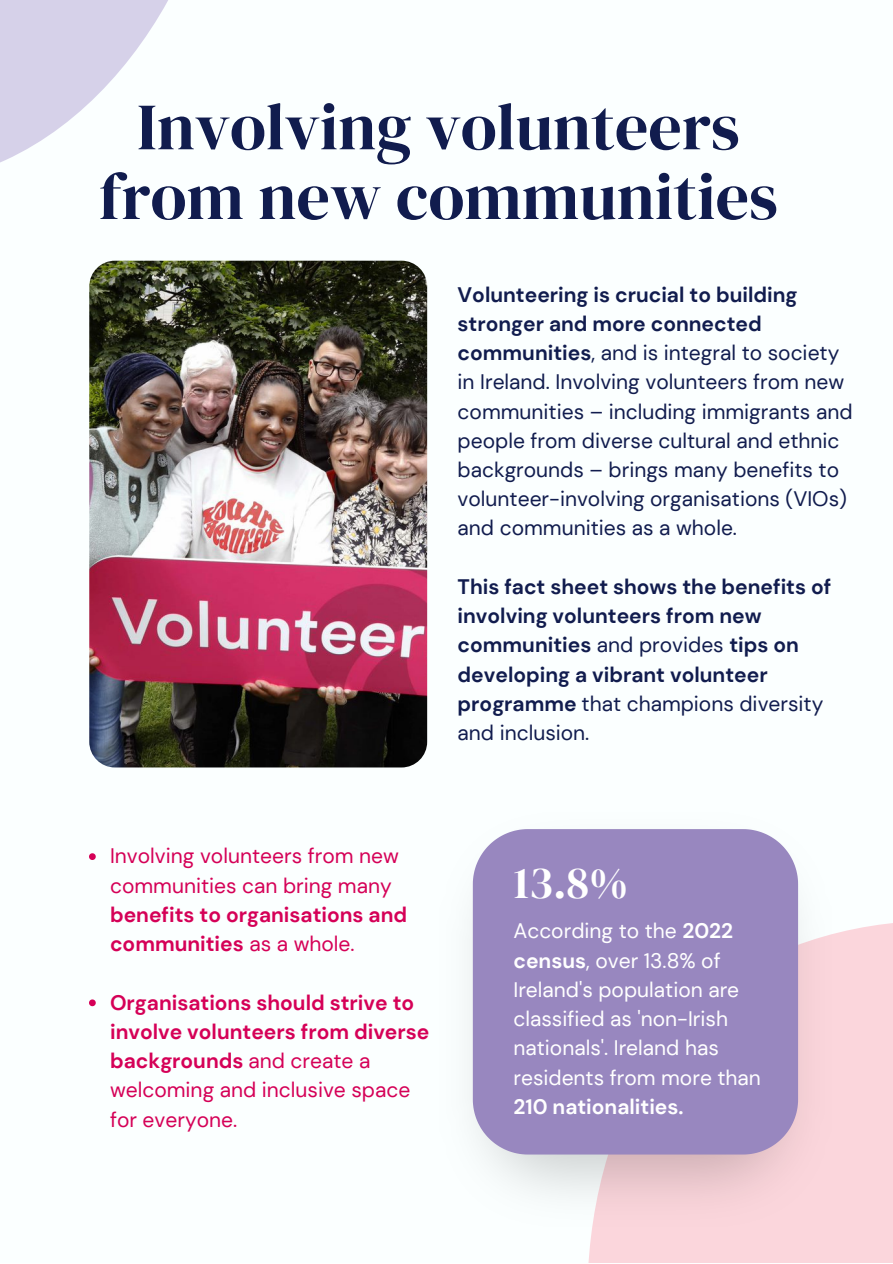
<style>
.page{position:relative;width:893px;height:1264px;background:#fff}
.page>*{position:absolute;margin:0;border:0;box-sizing:border-box;transform-origin:0 0}
.t1{font:66px/69.8px "DM Serif Display";color:#111c4e;text-align:center}
.t2{font:45px "DM Serif Display";color:#fff}
.t3{font:21px/29.2px "DM Sans";color:#111c4e}
.t4{font:700 21px/29.2px "DM Sans";color:#111c4e}
.t5{font:21px/29.2px "DM Sans";color:#fff}
.t6{font:700 21px/29.2px "DM Sans";color:#d50057}
.t7{font:21px/29.2px "DM Sans";color:#d50057}
.s1{font-weight:700}
.s2{font-weight:400}
</style>
<div class="page">
<div style="left:0;top:0;width:892px;height:1262px;background:#fbffff"></div>
<img style="left:89px;top:261px;width:338px;height:506px;border-radius:26px">
<svg style="left:418px;top:750px;width:474px;height:512px"></svg>
<img style="left:439px;top:812px;width:392px;height:414px">
<div style="left:473px;top:829px;width:325px;height:325px;background:#9887bf"></div>
<svg style="left:89px;top:853px;width:7px;height:7px"></svg>
<svg style="left:89px;top:999px;width:7px;height:7px"></svg>
<svg style="left:0;top:0;width:375px;height:348px"></svg>
<p class="t1" style="left:99px;top:91px;width:680px">Involving volunteers from new communities</p>
<p class="t3" style="left:457px;top:280px;width:396px"><span class="s1">Volunteering is crucial to building stronger and more connected communities</span>, and is integral to society in Ireland. Involving volunteers from new communities – including immigrants and people from diverse cultural and ethnic backgrounds – brings many benefits to volunteer-involving organisations (VIOs) and communities as a whole.</p>
<p class="t4" style="left:457px;top:572px;width:375px">This fact sheet shows the benefits of involving volunteers from new communities <span class="s2">and provides</span> tips on developing a vibrant volunteer programme <span class="s2">that champions diversity and inclusion.</span></p>
<p class="t7" style="left:110px;top:841px;width:298px">Involving volunteers from new communities can bring many <span class="s1">benefits to organisations and communities</span> as a whole.</p>
<p class="t6" style="left:110px;top:987px;width:321px">Organisations should strive to involve volunteers from diverse backgrounds <span class="s2">and create a welcoming and inclusive space for everyone.</span></p>
<p class="t2" style="left:513px;top:851px;width:116px">13.8%</p>
<p class="t5" style="left:513px;top:916px;width:249px">According to the <span class="s1">2022 census</span>, over 13.8% of<br>Ireland's population are classified as 'non-Irish nationals'. Ireland has residents from more than<br><span class="s1">210 nationalities.</span></p>
</div>
